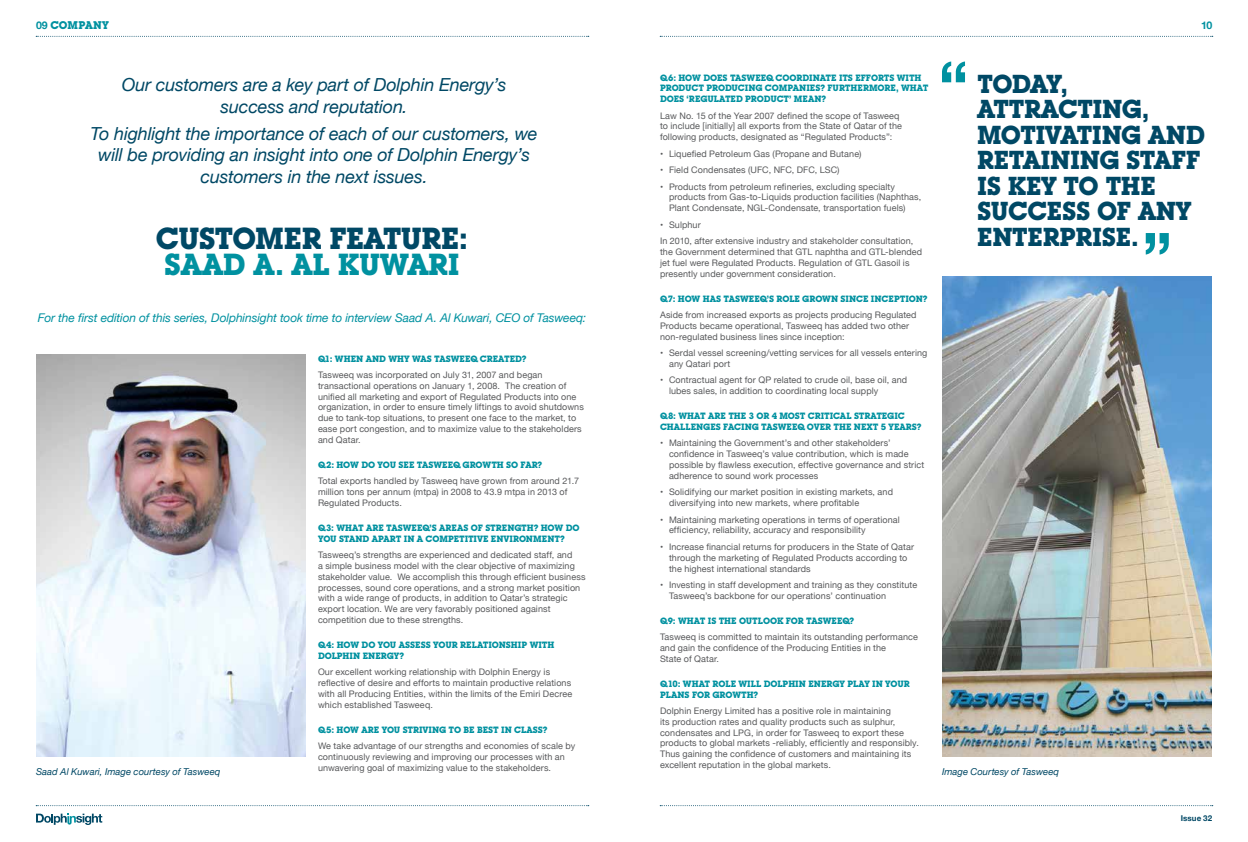
<style>
.page{position:relative;width:1248px;height:842px;background:#fff}
.page>*{position:absolute;margin:0;border:0;box-sizing:border-box;transform-origin:0 0}
.t1{font:700 30px "Lubalin Graph IT Cby BT";letter-spacing:-.035em;color:#004865}
.t2{font:700 30px "Lubalin Graph IT Cby BT";letter-spacing:-.015em;color:#0091a0}
.t3{font:700 25.6px/25.6px "Lubalin Graph IT Cby BT";letter-spacing:-.03em;color:#004865}
.t4{font:italic 18px/21.6px "Helvetica Neue";letter-spacing:-.01em;color:#004865;text-align:center}
.t5{font:italic 12px "Helvetica Neue";letter-spacing:-.01em;color:#0091a0}
.t6{font:700 11px "Lubalin Graph IT Cby BT";letter-spacing:.005em;color:#0091a0}
.t7{font:700 10.6px "Helvetica Neue";color:#0091a0}
.t8{font:italic 9.5px "Helvetica Neue";color:#004865}
.t9{font:9px/10.8px "Helvetica Neue";letter-spacing:.01em;color:#58595b}
.t10{font:700 9px/10.8px "Lubalin Graph IT Cby BT";letter-spacing:-.01em;color:#0091a0}
.t11{font:700 8px "Helvetica Neue";letter-spacing:.005em;color:#004865}
.s1{font-family:"Helvetica Neue";font-size:10.6px}
</style>
<div class="page">
<img style="left:36px;top:355px;width:270px;height:402px">
<img style="left:942px;top:277px;width:269px;height:480px">
<svg style="left:942px;top:62px;width:22px;height:20px"></svg>
<svg style="left:1145px;top:233px;width:23px;height:22px"></svg>
<svg style="left:36px;top:814px;width:66px;height:11px"></svg>
<svg style="left:660px;top:36px;width:552px;height:1px"></svg>
<svg style="left:660px;top:805px;width:552px;height:1px"></svg>
<svg style="left:36px;top:36px;width:552px;height:1px"></svg>
<svg style="left:36px;top:805px;width:552px;height:1px"></svg>
<p class="t6" style="left:36px;top:19px;width:74px"><span class="s1">09</span> COMPANY</p>
<p class="t7" style="left:1200px;top:17px;width:13px">10</p>
<h2 class="t3" style="left:976px;top:70px;width:229px">TODAY,<br>ATTRACTING,<br>MOTIVATING AND<br>RETAINING STAFF<br>IS KEY TO THE<br>SUCCESS OF ANY<br>ENTERPRISE.</h2>
<p class="t10" style="left:660px;top:72px;width:270px">Q6: HOW DOES TASWEEQ COORDINATE ITS EFFORTS WITH<br>PRODUCT PRODUCING COMPANIES? FURTHERMORE, WHAT<br>DOES ‘REGULATED PRODUCT’ MEAN?</p>
<p class="t9" style="left:660px;top:111px;width:243px">Law No. 15 of the Year 2007 defined the scope of Tasweeq to include [initially] all exports from the State of Qatar of the following products, designated as “Regulated Products”:</p>
<p class="t9" style="left:660px;top:149px;width:203px">• Liquefied Petroleum Gas (Propane and Butane)</p>
<p class="t9" style="left:660px;top:165px;width:181px">• Field Condensates (UFC, NFC, DFC, LSC)</p>
<p class="t9" style="left:669px;top:182px;width:254px;text-indent:-9px">• Products from petroleum refineries, excluding specialty products from Gas-to-Liquids production facilities (Naphthas,<br>Plant Condensate, NGL-Condensate, transportation fuels)</p>
<p class="t9" style="left:660px;top:217px;width:255px;line-height:16.5px">• Sulphur<br>In 2010, after extensive industry and stakeholder consultation,</p>
<p class="t9" style="left:660px;top:247px;width:264px">the Government determined that GTL naphtha and GTL-blended jet fuel were Regulated Products. Regulation of GTL Gasoil is presently under government consideration.</p>
<p class="t10" style="left:660px;top:293px;width:269px">Q7: HOW HAS TASWEEQ’S ROLE GROWN SINCE INCEPTION?</p>
<p class="t9" style="left:660px;top:310px;width:258px">Aside from increased exports as projects producing Regulated<br>Products became operational, Tasweeq has added two other non-regulated business lines since inception:</p>
<p class="t9" style="left:669px;top:348px;width:260px;text-indent:-9px">• Serdal vessel screening/vetting services for all vessels entering any Qatari port</p>
<p class="t9" style="left:669px;top:375px;width:240px;text-indent:-9px">• Contractual agent for QP related to crude oil, base oil, and lubes sales, in addition to coordinating local supply</p>
<p class="t10" style="left:660px;top:410px;width:263px">Q8: WHAT ARE THE 3 OR 4 MOST CRITICAL STRATEGIC<br>CHALLENGES FACING TASWEEQ OVER THE NEXT 5 YEARS?</p>
<p class="t9" style="left:669px;top:438px;width:257px;text-indent:-9px">• Maintaining the Government’s and other stakeholders’ confidence in Tasweeq’s value contribution, which is made possible by flawless execution, effective governance and strict adherence to sound work processes</p>
<p class="t9" style="left:669px;top:487px;width:225px;text-indent:-9px">• Solidifying our market position in existing markets, and diversifying into new markets, where profitable</p>
<p class="t9" style="left:669px;top:514px;width:232px;text-indent:-9px">• Maintaining marketing operations in terms of operational efficiency, reliability, accuracy and responsibility</p>
<p class="t9" style="left:669px;top:542px;width:246px;text-indent:-9px">• Increase financial returns for producers in the State of Qatar through the marketing of Regulated Products according to the highest international standards</p>
<p class="t9" style="left:669px;top:580px;width:249px;text-indent:-9px">• Investing in staff development and training as they constitute<br>Tasweeq’s backbone for our operations’ continuation</p>
<p class="t10" style="left:660px;top:615px;width:196px">Q9: WHAT IS THE OUTLOOK FOR TASWEEQ?</p>
<p class="t9" style="left:660px;top:632px;width:259px">Tasweeq is committed to maintain its outstanding performance and gain the confidence of the Producing Entities in the<br>State of Qatar.</p>
<p class="t10" style="left:660px;top:678px;width:251px">Q10: WHAT ROLE WILL DOLPHIN ENERGY PLAY IN YOUR<br>PLANS FOR GROWTH?</p>
<p class="t9" style="left:660px;top:706px;width:260px">Dolphin Energy Limited has a positive role in maintaining<br>its production rates and quality products such as sulphur, condensates and LPG, in order for Tasweeq to export these products to global markets -reliably, efficiently and responsibly.<br>Thus gaining the confidence of customers and maintaining its excellent reputation in the global markets.</p>
<h3 class="t4" style="left:122px;top:75px;width:386px">Our customers are a key part of Dolphin Energy’s success and reputation.</h3>
<h3 class="t4" style="left:91px;top:124px;width:448px">To highlight the importance of each of our customers, we will be providing an insight into one of Dolphin Energy’s customers in the next issues.</h3>
<h1 class="t1" style="left:156px;top:221px;width:314px">CUSTOMER FEATURE:</h1>
<h1 class="t2" style="left:164px;top:246px;width:297px">SAAD A. AL KUWARI</h1>
<h3 class="t5" style="left:38px;top:309px;width:549px">For the first edition of this series, Dolphinsight took time to interview Saad A. Al Kuwari, CEO of Tasweeq:</h3>
<p class="t10" style="left:318px;top:353px;width:210px">Q1: WHEN AND WHY WAS TASWEEQ CREATED?</p>
<p class="t9" style="left:318px;top:370px;width:267px">Tasweeq was incorporated on July 31, 2007 and began transactional operations on January 1, 2008. The creation of unified all marketing and export of Regulated Products into one organization, in order to ensure timely liftings to avoid shutdowns due to tank-top situations, to present one face to the market, to ease port congestion, and to maximize value to the stakeholders and Qatar.</p>
<p class="t10" style="left:318px;top:459px;width:226px">Q2: HOW DO YOU SEE TASWEEQ GROWTH SO FAR?</p>
<p class="t9" style="left:318px;top:476px;width:262px">Total exports handled by Tasweeq have grown from around 21.7 million tons per annum (mtpa) in 2008 to 43.9 mtpa in 2013 of<br>Regulated Products.</p>
<p class="t10" style="left:318px;top:522px;width:263px">Q3: WHAT ARE TASWEEQ’S AREAS OF STRENGTH? HOW DO<br>YOU STAND APART IN A COMPETITIVE ENVIRONMENT?</p>
<p class="t9" style="left:318px;top:550px;width:269px">Tasweeq’s strengths are experienced and dedicated staff, and<br>a simple business model with the clear objective of maximizing stakeholder value. We accomplish this through efficient business processes, sound core operations, and a strong market position with a wide range of products, in addition to Qatar’s strategic export location. We are very favorably positioned against competition due to these strengths.</p>
<p class="t10" style="left:318px;top:639px;width:238px">Q4: HOW DO YOU ASSESS YOUR RELATIONSHIP WITH<br>DOLPHIN ENERGY?</p>
<p class="t9" style="left:318px;top:667px;width:256px">Our excellent working relationship with Dolphin Energy is reflective of desire and efforts to maintain productive relations with all Producing Entities, within the limits of the Emiri Decree which established Tasweeq.</p>
<p class="t10" style="left:318px;top:724px;width:231px">Q5: HOW ARE YOU STRIVING TO BE BEST IN CLASS?</p>
<p class="t9" style="left:318px;top:741px;width:259px">We take advantage of our strengths and economies of scale by continuously reviewing and improving our processes with an unwavering goal of maximizing value to the stakeholders.</p>
<p class="t8" style="left:36px;top:765px;width:186px">Saad Al Kuwari, Image courtesy of Tasweeq</p>
<p class="t8" style="left:941px;top:765px;width:119px">Image Courtesy of Tasweeq</p>
<p class="t11" style="left:1180px;top:811px;width:33px">Issue 32</p>
</div>
